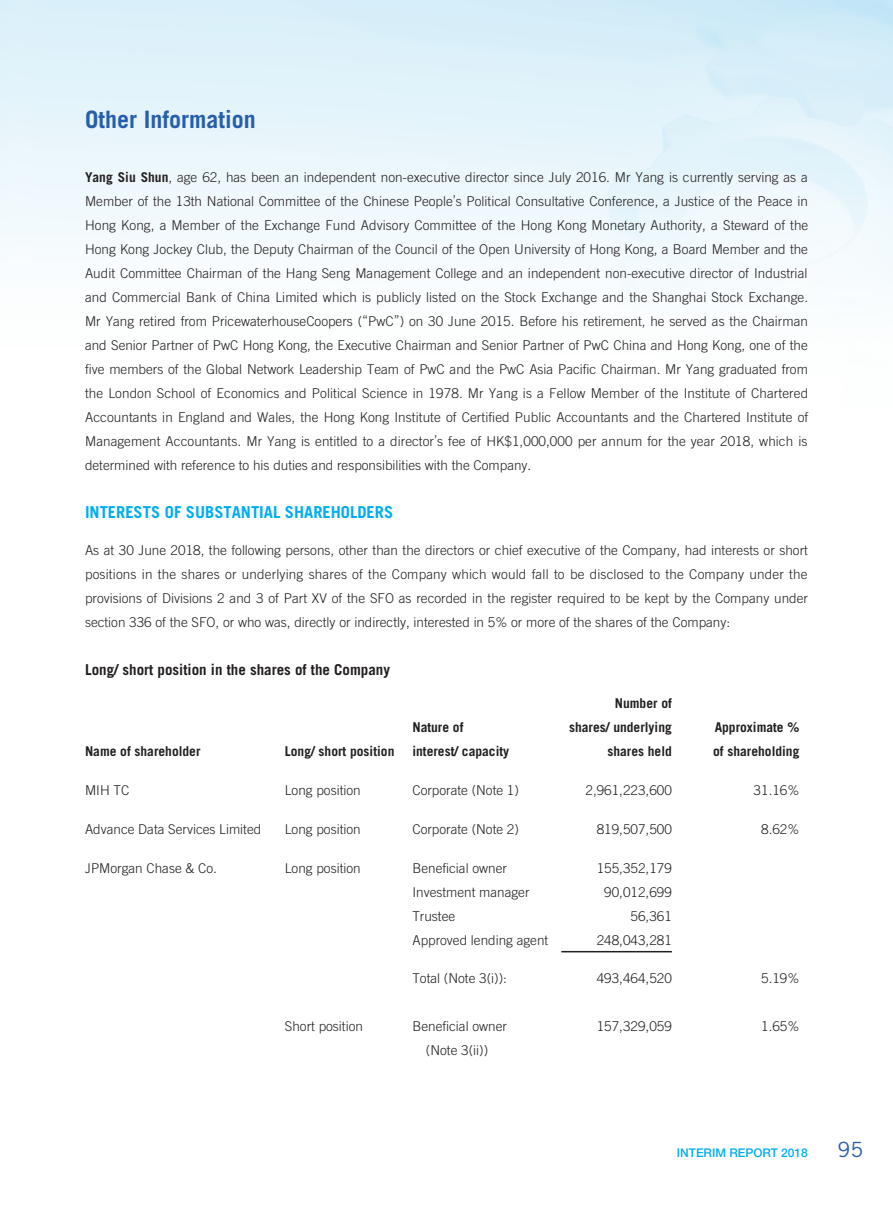
<style>
.page{position:relative;width:893px;height:1212px;background:#fff}
.page>*{position:absolute;margin:0;border:0;box-sizing:border-box;transform-origin:0 0}
.t1{font:700 24px "Trade Gothic LT Std";color:#275eac}
.t2{font:21px "Trade Gothic LT Std";color:#275eac}
._3__標題{font:700 16.5px "Trade Gothic LT Std";color:#00aeef}
._4__副標題{font:700 15px "Trade Gothic LT Std";color:#231f20}
._1__內文{font:300 13.5px/24px "Trade Gothic LT Std";color:#231f20;text-align:justify}
._1__內文-2{font:700 13.5px "Trade Gothic LT Std";color:#231f20}
.t3{font:500 12px "Helvetica Neue LT Std";color:#00aeef}
.s1{font-weight:700}
</style>
<div class="page">
<hr style="left:561px;top:951px;width:111px;height:1px;background:#231f20">
<h1 class="t1" style="left:85px;top:104px;width:172px">Other Information</h1>
<p class="_1__內文" style="left:85px;top:165px;width:725px"><span class="s1">Yang Siu Shun</span>, age 62, has been an independent non-executive director since July 2016. Mr Yang is currently serving as a Member of the 13th National Committee of the Chinese People’s Political Consultative Conference, a Justice of the Peace in Hong Kong, a Member of the Exchange Fund Advisory Committee of the Hong Kong Monetary Authority, a Steward of the Hong Kong Jockey Club, the Deputy Chairman of the Council of the Open University of Hong Kong, a Board Member and the Audit Committee Chairman of the Hang Seng Management College and an independent non-executive director of Industrial and Commercial Bank of China Limited which is publicly listed on the Stock Exchange and the Shanghai Stock Exchange.<br>Mr Yang retired from PricewaterhouseCoopers (“PwC”) on 30 June 2015. Before his retirement, he served as the Chairman and Senior Partner of PwC Hong Kong, the Executive Chairman and Senior Partner of PwC China and Hong Kong, one of the five members of the Global Network Leadership Team of PwC and the PwC Asia Pacific Chairman. Mr Yang graduated from the London School of Economics and Political Science in 1978. Mr Yang is a Fellow Member of the Institute of Chartered Accountants in England and Wales, the Hong Kong Institute of Certified Public Accountants and the Chartered Institute of Management Accountants. Mr Yang is entitled to a director’s fee of HK$1,000,000 per annum for the year 2018, which is determined with reference to his duties and responsibilities with the Company.</p>
<p class="_3__標題" style="left:85px;top:502px;width:310px">INTERESTS OF SUBSTANTIAL SHAREHOLDERS</p>
<p class="_1__內文" style="left:85px;top:538px;width:724px">As at 30 June 2018, the following persons, other than the directors or chief executive of the Company, had interests or short positions in the shares or underlying shares of the Company which would fall to be disclosed to the Company under the provisions of Divisions 2 and 3 of Part XV of the SFO as recorded in the register required to be kept by the Company under section 336 of the SFO, or who was, directly or indirectly, interested in 5% or more of the shares of the Company:</p>
<p class="_4__副標題" style="left:85px;top:660px;width:307px">Long/ short position in the shares of the Company</p>
<p class="_1__內文-2" style="left:85px;top:742px;width:117px">Name of shareholder</p>
<p class="_1__內文-2" style="left:285px;top:742px;width:111px">Long/ short position</p>
<p class="_1__內文-2" style="left:412px;top:718px;width:53px">Nature of</p>
<p class="_1__內文-2" style="left:412px;top:742px;width:98px">interest/ capacity</p>
<p class="_1__內文-2" style="left:615px;top:694px;width:58px">Number of</p>
<p class="_1__內文-2" style="left:569px;top:718px;width:104px">shares/ underlying</p>
<p class="_1__內文-2" style="left:607px;top:742px;width:66px">shares held</p>
<p class="_1__內文-2" style="left:715px;top:718px;width:86px">Approximate %</p>
<p class="_1__內文-2" style="left:713px;top:742px;width:88px">of shareholding</p>
<p class="_1__內文" style="left:85px;top:778px;width:46px">MIH TC</p>
<p class="_1__內文" style="left:285px;top:778px;width:77px">Long position</p>
<p class="_1__內文" style="left:412px;top:778px;width:108px">Corporate (Note 1)</p>
<p class="_1__內文" style="left:585px;top:778px;width:88px">2,961,223,600</p>
<p class="_1__內文" style="left:754px;top:778px;width:47px">31.16%</p>
<p class="_1__內文" style="left:85px;top:817px;width:178px">Advance Data Services Limited</p>
<p class="_1__內文" style="left:285px;top:817px;width:77px">Long position</p>
<p class="_1__內文" style="left:412px;top:817px;width:108px">Corporate (Note 2)</p>
<p class="_1__內文" style="left:597px;top:817px;width:77px">819,507,500</p>
<p class="_1__內文" style="left:761px;top:817px;width:40px">8.62%</p>
<p class="_1__內文" style="left:85px;top:856px;width:134px">JPMorgan Chase &amp; Co.</p>
<p class="_1__內文" style="left:285px;top:856px;width:77px">Long position</p>
<p class="_1__內文" style="left:412px;top:856px;width:96px">Beneficial owner</p>
<p class="_1__內文" style="left:597px;top:856px;width:77px">155,352,179</p>
<p class="_1__內文" style="left:412px;top:880px;width:119px">Investment manager</p>
<p class="_1__內文" style="left:604px;top:880px;width:69px">90,012,699</p>
<p class="_1__內文" style="left:412px;top:904px;width:44px">Trustee</p>
<p class="_1__內文" style="left:631px;top:904px;width:43px">56,361</p>
<p class="_1__內文" style="left:412px;top:928px;width:137px">Approved lending agent</p>
<p class="_1__內文" style="left:597px;top:928px;width:77px">248,043,281</p>
<p class="_1__內文" style="left:412px;top:966px;width:96px">Total (Note 3(i)):</p>
<p class="_1__內文" style="left:597px;top:966px;width:77px">493,464,520</p>
<p class="_1__內文" style="left:761px;top:966px;width:40px">5.19%</p>
<p class="_1__內文" style="left:285px;top:1014px;width:80px">Short position</p>
<p class="_1__內文" style="left:412px;top:1014px;width:96px">Beneficial owner</p>
<p class="_1__內文" style="left:426px;top:1038px;width:64px">(Note 3(ii))</p>
<p class="_1__內文" style="left:597px;top:1014px;width:77px">157,329,059</p>
<p class="_1__內文" style="left:761px;top:1014px;width:40px">1.65%</p>
<p class="t3" style="left:677px;top:1145px;width:132px">INTERIM REPORT 2018</p>
<h2 class="t2" style="left:838px;top:1137px;width:27px">95</h2>
</div>
